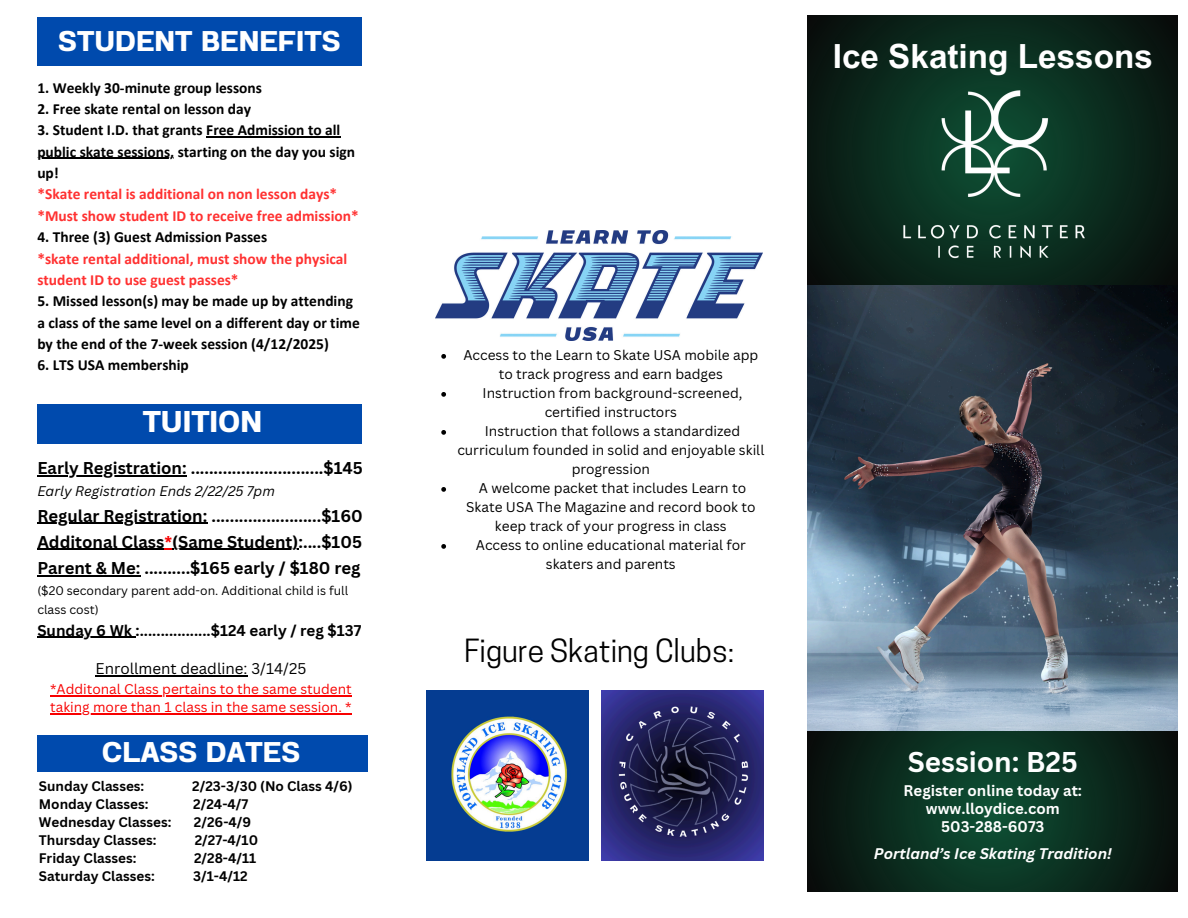
<style>
.page{position:relative;width:1188px;height:918px;background:#fff}
.page>*{position:absolute;margin:0;border:0;box-sizing:border-box;transform-origin:0 0}
.t1{font:700 33.3px "Arial MT Pro";color:#fff}
.t2{font:30px "Cooper Hewitt";color:#000}
.t3{font:700 30px "Prachason Neue";color:#fff}
.t4{font:700 28.5px "Prachason Neue";color:#fff}
.t5{font:700 27.9px "Canva Sans";color:#fdfefe}
.t6{font:700 16.65px "Canva Sans";color:#000}
.t7{font:700 15.45px/21.3px "Calibri";color:#000}
.t8{font:700 15.45px/21.3px "Calibri";color:#ff3131}
.t9{font:700 15.15px "Canva Sans";color:#000}
.t10{font:15.15px "Canva Sans";color:#000}
.t11{font:700 15px/18px "Canva Sans";color:#fff;text-align:center}
.t12{font:italic 700 15px "Canva Sans";color:#fff}
.t13{font:13.65px/19px "Canva Sans";color:#000;text-align:center}
.t14{font:13.65px "Canva Sans";color:#f80000}
.t15{font:italic 13.65px "Canva Sans";color:#000}
.t16{font:700 13.5px "Canva Sans";color:#000}
.t17{font:12.15px/19.2px "Canva Sans";color:#000}
.s1{color:#000}
.s2{color:#f80000}
</style>
<div class="page">
<svg style="left:808px;top:16px;width:370px;height:269px;background:#0a2218"></svg>
<svg style="left:808px;top:731px;width:370px;height:160px;background:#0a2b1d"></svg>
<img style="left:899px;top:89px;width:188px;height:173px">
<div style="left:37px;top:18px;width:325px;height:48px;background:#004aad"></div>
<div style="left:37px;top:404px;width:325px;height:40px;background:#004aad"></div>
<div style="left:37px;top:735px;width:331px;height:36px;background:#004aad"></div>
<img style="left:808px;top:285px;width:370px;height:446px">
<img style="left:601px;top:690px;width:162px;height:170px">
<img style="left:427px;top:690px;width:162px;height:170px">
<img style="left:435px;top:230px;width:328px;height:110px">
<hr style="left:206px;top:136px;width:134px;height:2px;background:#000">
<hr style="left:37px;top:158px;width:137px;height:1px;background:#000">
<hr style="left:37px;top:475px;width:150px;height:1px;background:#000">
<hr style="left:37px;top:523px;width:171px;height:1px;background:#000">
<hr style="left:37px;top:549px;width:128px;height:1px;background:#000">
<hr style="left:172px;top:549px;width:127px;height:1px;background:#000">
<hr style="left:37px;top:575px;width:104px;height:1px;background:#000">
<hr style="left:37px;top:637px;width:99px;height:1px;background:#000">
<hr style="left:96px;top:675px;width:152px;height:1px;background:#000">
<hr style="left:50px;top:695px;width:302px;height:1px;background:#f80000">
<hr style="left:50px;top:713px;width:302px;height:1px;background:#f80000">
<svg style="left:441px;top:354px;width:5px;height:5px"></svg>
<svg style="left:441px;top:392px;width:5px;height:5px"></svg>
<svg style="left:441px;top:430px;width:5px;height:5px"></svg>
<svg style="left:441px;top:487px;width:5px;height:5px"></svg>
<svg style="left:441px;top:544px;width:5px;height:5px"></svg>
<p class="t4" style="left:58px;top:29px;width:284px">STUDENT BENEFITS</p>
<h5 class="t7" style="left:37px;top:78px;width:226px">1. Weekly 30-minute group lessons</h5>
<h5 class="t7" style="left:37px;top:99px;width:215px">2. Free skate rental on lesson day</h5>
<h5 class="t7" style="left:37px;top:121px;width:304px">3. Student I.D. that grants Free Admission to all</h5>
<p class="t8" style="left:37px;top:142px;width:323px"><span class="s1">public skate sessions, starting on the day you sign up!<br></span>*Skate rental is additional on non lesson days* *Must show student ID to receive free admission*</p>
<p class="t8" style="left:37px;top:228px;width:311px"><span class="s1">4. Three (3) Guest Admission Passes<br></span>*skate rental additional, must show the physical student ID to use guest passes*</p>
<p class="t7" style="left:37px;top:292px;width:324px">5. Missed lesson(s) may be made up by attending a class of the same level on a different day or time by the end of the 7-week session (4/12/2025)</p>
<p class="t7" style="left:37px;top:356px;width:153px">6. LTS USA membership</p>
<p class="t3" style="left:143px;top:408px;width:121px">TUITION</p>
<p class="t6" style="left:37px;top:456px;width:327px">Early Registration: .............................$145</p>
<p class="t15" style="left:37px;top:482px;width:239px">Early Registration Ends 2/22/25 7pm</p>
<p class="t6" style="left:37px;top:504px;width:327px">Regular Registration: ........................$160</p>
<p class="t6" style="left:37px;top:530px;width:326px">Additonal Class<span class="s2">*</span>(Same Student):....$105</p>
<p class="t6" style="left:37px;top:556px;width:325px">Parent &amp; Me: ..........$165 early / $180 reg</p>
<p class="t17" style="left:37px;top:581px;width:312px">($20 secondary parent add-on. Additional child is full class cost)</p>
<p class="t9" style="left:37px;top:619px;width:326px">Sunday 6 Wk :.................$124 early / reg $137</p>
<p class="t10" style="left:96px;top:658px;width:212px">Enrollment deadline: 3/14/25</p>
<p class="t14" style="left:50px;top:680px;width:303px">*Additonal Class pertains to the same student</p>
<h6 class="t14" style="left:50px;top:698px;width:303px">taking more than 1 class in the same session. *</h6>
<p class="t4" style="left:102px;top:739px;width:200px">CLASS DATES</p>
<p class="t16" style="left:39px;top:776px;width:107px">Sunday Classes:</p>
<p class="t16" style="left:192px;top:776px;width:162px">2/23-3/30 (No Class 4/6)</p>
<p class="t16" style="left:39px;top:794px;width:111px">Monday Classes:</p>
<p class="t16" style="left:193px;top:794px;width:57px">2/24-4/7</p>
<p class="t16" style="left:39px;top:812px;width:134px">Wednesday Classes:</p>
<p class="t16" style="left:194px;top:812px;width:59px">2/26-4/9</p>
<p class="t16" style="left:39px;top:830px;width:119px">Thursday Classes:</p>
<p class="t16" style="left:195px;top:830px;width:65px">2/27-4/10</p>
<p class="t16" style="left:39px;top:848px;width:99px">Friday Classes:</p>
<p class="t16" style="left:194px;top:848px;width:64px">2/28-4/11</p>
<p class="t16" style="left:39px;top:866px;width:117px">Saturday Classes:</p>
<p class="t16" style="left:193px;top:866px;width:56px">3/1-4/12</p>
<p class="t1" style="left:833px;top:44px;width:322px">Ice Skating Lessons</p>
<p class="t13" style="left:463px;top:345px;width:296px">Access to the Learn to Skate USA mobile app to track progress and earn badges</p>
<h2 class="t13" style="left:483px;top:384px;width:261px">Instruction from background-screened, certified instructors</h2>
<p class="t13" style="left:457px;top:422px;width:308px">Instruction that follows a standardized curriculum founded in solid and enjoyable skill progression</p>
<p class="t13" style="left:466px;top:479px;width:291px">A welcome packet that includes Learn to<br>Skate USA The Magazine and record book to keep track of your progress in class</p>
<h2 class="t13" style="left:476px;top:536px;width:272px">Access to online educational material for skaters and parents</h2>
<p class="t2" style="left:464px;top:640px;width:271px">Figure Skating Clubs:</p>
<p class="t5" style="left:908px;top:742px;width:171px">Session: B25</p>
<p class="t11" style="left:904px;top:781px;width:180px">Register online today at: www.lloydice.com<br>503-288-6073</p>
<p class="t12" style="left:874px;top:843px;width:239px">Portland’s Ice Skating Tradition!</p>
</div>
